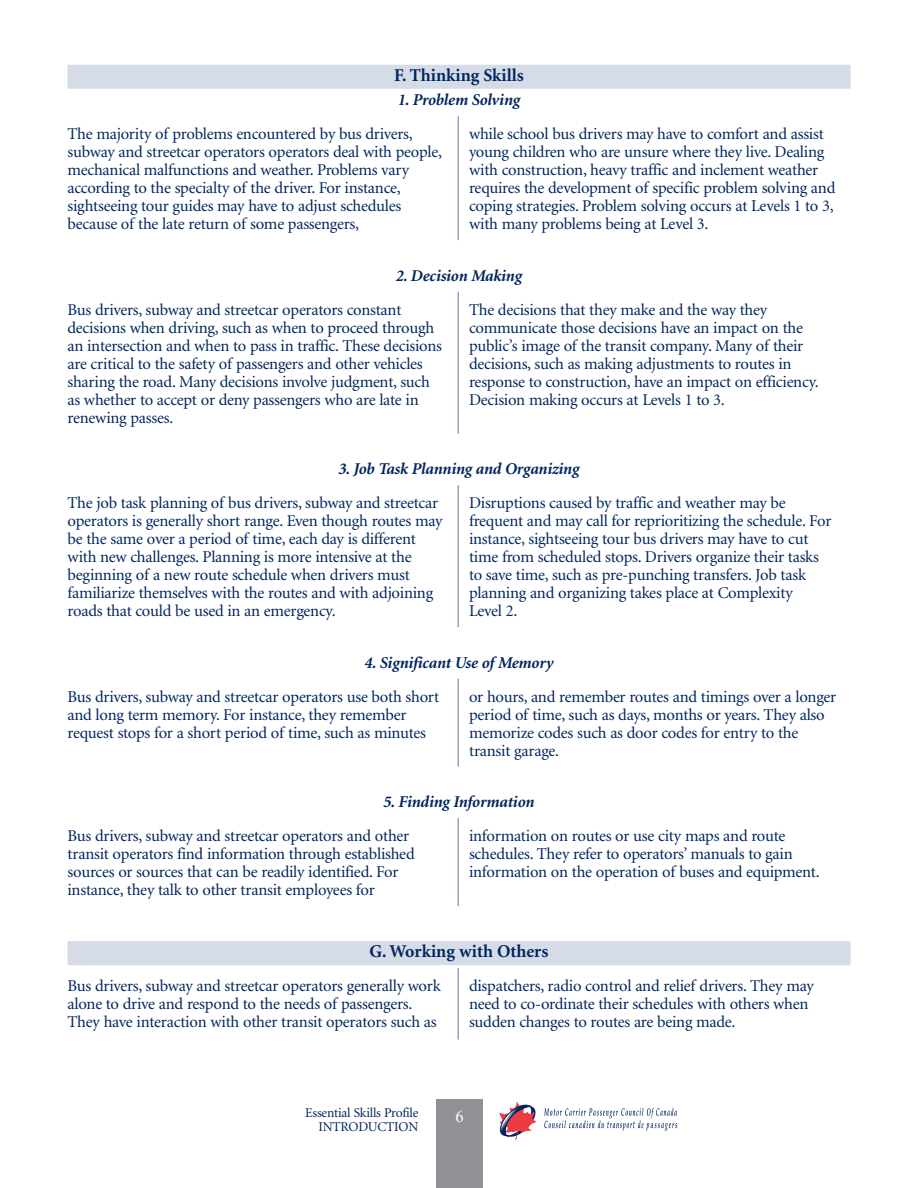
<style>
.page{position:relative;width:918px;height:1188px;background:#fff}
.page>*{position:absolute;margin:0;border:0;box-sizing:border-box;transform-origin:0 0}
.TABLE_SUB_HEAD{font:700 18px "Minion";color:#00255d}
.COPY{font:16.5px/18px "Minion";letter-spacing:-.015em;color:#00255d}
.CHARTS_COPY_EXAMPLE{font:italic 700 16.5px "Minion";letter-spacing:-.015em;color:#00255d}
.t1{font:16.5px "Times New Roman";color:#fff}
.t2{font:13.5px/13.5px "Minion";letter-spacing:-.015em;color:#00255d;text-align:right}
</style>
<div class="page">
<div style="left:436px;top:1099px;width:47px;height:89px;background:#919295"></div>
<svg style="left:544px;top:1108px;width:133px;height:23px"></svg>
<svg style="left:499px;top:1101px;width:38px;height:39px"></svg>
<div style="left:68px;top:65px;width:782px;height:24px;background:#d6dbe8"></div>
<div style="left:68px;top:941px;width:782px;height:24px;background:#d6dbe8"></div>
<hr style="left:458px;top:116px;width:1px;height:124px;background:#94a0c0">
<hr style="left:458px;top:292px;width:1px;height:142px;background:#94a0c0">
<hr style="left:458px;top:485px;width:1px;height:142px;background:#94a0c0">
<hr style="left:458px;top:679px;width:1px;height:88px;background:#94a0c0">
<hr style="left:458px;top:818px;width:1px;height:88px;background:#94a0c0">
<hr style="left:458px;top:968px;width:1px;height:72px;background:#94a0c0">
<p class="TABLE_SUB_HEAD" style="left:394px;top:66px;width:131px">F. Thinking Skills</p>
<p class="CHARTS_COPY_EXAMPLE" style="left:398px;top:92px;width:124px">1. Problem Solving</p>
<p class="COPY" style="left:68px;top:126px;width:376px">The majority of problems encountered by bus drivers, subway and streetcar operators operators deal with people, mechanical malfunctions and weather. Problems vary according to the specialty of the driver. For instance, sightseeing tour guides may have to adjust schedules because of the late return of some passengers,</p>
<p class="COPY" style="left:469px;top:126px;width:368px">while school bus drivers may have to comfort and assist young children who are unsure where they live. Dealing with construction, heavy traffic and inclement weather requires the development of specific problem solving and coping strategies. Problem solving occurs at Levels 1 to 3, with many problems being at Level 3.</p>
<p class="CHARTS_COPY_EXAMPLE" style="left:396px;top:267px;width:128px">2. Decision Making</p>
<p class="COPY" style="left:68px;top:301px;width:376px">Bus drivers, subway and streetcar operators constant decisions when driving, such as when to proceed through an intersection and when to pass in traffic. These decisions are critical to the safety of passengers and other vehicles sharing the road. Many decisions involve judgment, such as whether to accept or deny passengers who are late in renewing passes.</p>
<p class="COPY" style="left:469px;top:301px;width:351px">The decisions that they make and the way they communicate those decisions have an impact on the public’s image of the transit company. Many of their decisions, such as making adjustments to routes in response to construction, have an impact on efficiency.<br>Decision making occurs at Levels 1 to 3.</p>
<p class="CHARTS_COPY_EXAMPLE" style="left:338px;top:461px;width:243px">3. Job Task Planning and Organizing</p>
<p class="COPY" style="left:68px;top:495px;width:377px">The job task planning of bus drivers, subway and streetcar operators is generally short range. Even though routes may be the same over a period of time, each day is different with new challenges. Planning is more intensive at the beginning of a new route schedule when drivers must familiarize themselves with the routes and with adjoining roads that could be used in an emergency.</p>
<p class="COPY" style="left:469px;top:495px;width:364px">Disruptions caused by traffic and weather may be frequent and may call for reprioritizing the schedule. For instance, sightseeing tour bus drivers may have to cut time from scheduled stops. Drivers organize their tasks to save time, such as pre-punching transfers. Job task planning and organizing takes place at Complexity<br>Level 2.</p>
<p class="CHARTS_COPY_EXAMPLE" style="left:365px;top:654px;width:190px">4. Significant Use of Memory</p>
<p class="COPY" style="left:68px;top:688px;width:373px">Bus drivers, subway and streetcar operators use both short and long term memory. For instance, they remember request stops for a short period of time, such as minutes</p>
<p class="COPY" style="left:469px;top:688px;width:369px">or hours, and remember routes and timings over a longer period of time, such as days, months or years. They also memorize codes such as door codes for entry to the transit garage.</p>
<p class="CHARTS_COPY_EXAMPLE" style="left:383px;top:794px;width:153px">5. Finding Information</p>
<p class="COPY" style="left:68px;top:828px;width:349px">Bus drivers, subway and streetcar operators and other transit operators find information through established sources or sources that can be readily identified. For instance, they talk to other transit employees for</p>
<p class="COPY" style="left:469px;top:828px;width:352px">information on routes or use city maps and route schedules. They refer to operators’ manuals to gain information on the operation of buses and equipment.</p>
<p class="TABLE_SUB_HEAD" style="left:369px;top:942px;width:181px">G. Working with Others</p>
<p class="COPY" style="left:68px;top:978px;width:375px">Bus drivers, subway and streetcar operators generally work alone to drive and respond to the needs of passengers.<br>They have interaction with other transit operators such as</p>
<p class="COPY" style="left:469px;top:978px;width:346px">dispatchers, radio control and relief drivers. They may need to co-ordinate their schedules with others when sudden changes to routes are being made.</p>
<p class="t2" style="left:305px;top:1107px;width:115px">Essential Skills Profile<br>INTRODUCTION</p>
<p class="t1" style="left:455px;top:1105px;width:10px">6</p>
</div>
